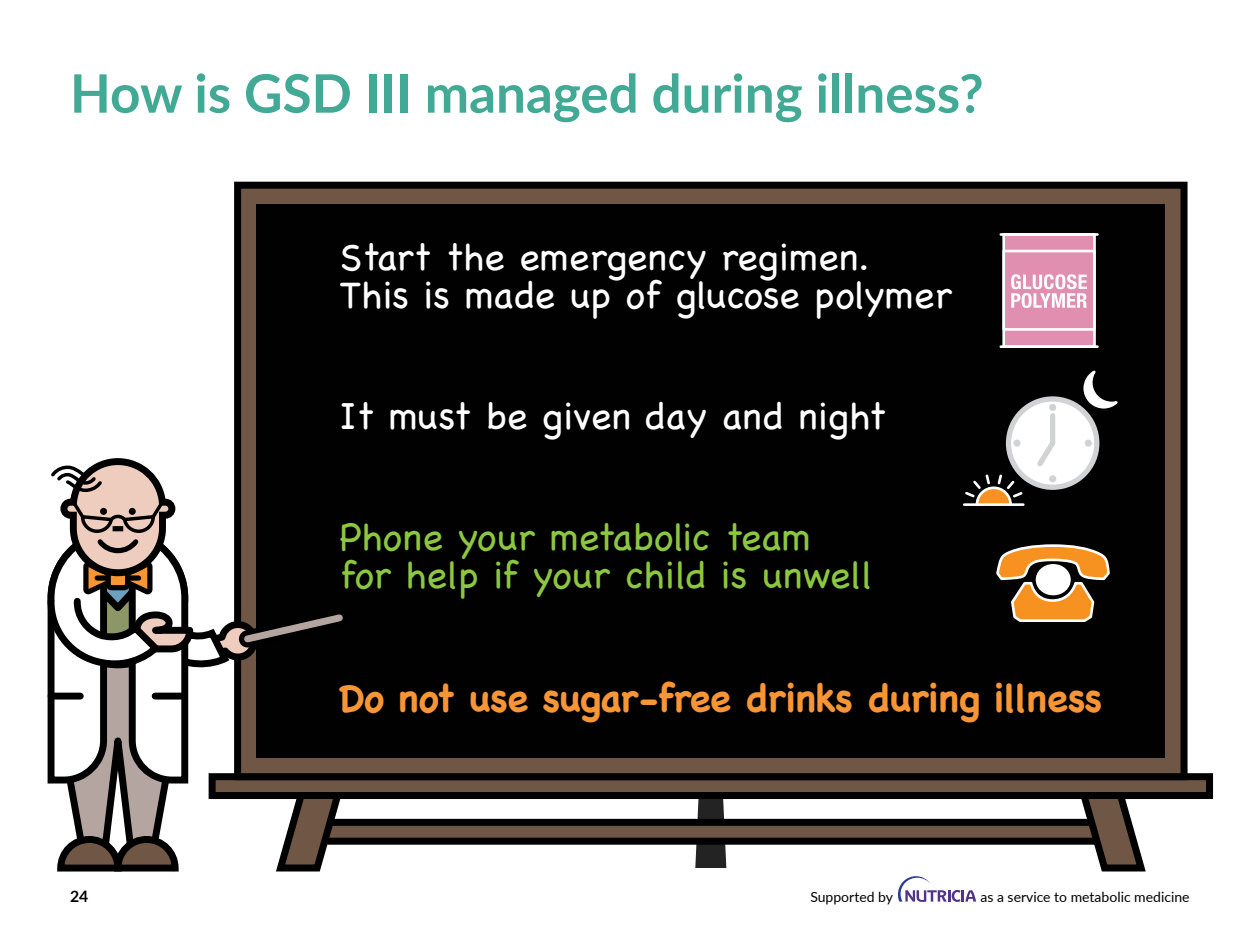
<style>
.page{position:relative;width:1260px;height:945px;background:#fff}
.page>*{position:absolute;margin:0;border:0;box-sizing:border-box;transform-origin:0 0}
.t1{font:700 53.02px "Lato";color:#42a995}
.t2{font:300 38.5px/38.5px "Chalkboard SE";color:#fff}
.t3{font:300 38.5px/38.5px "Chalkboard SE";color:#8cc740}
.t4{font:700 38.5px "Chalkboard SE";letter-spacing:-.02em;color:#f89534}
.t5{font:700 15.75px "Lato";color:#000}
.t6{font:14px "Lato";color:#000}
</style>
<div class="page">
<svg style="left:695px;top:799px;width:31px;height:69px"></svg>
<div style="left:212px;top:777px;width:998px;height:19px;background:#705645"></div>
<div style="left:209px;top:773px;width:1004px;height:26px;border:7px solid #010101"></div>
<div style="left:238px;top:185px;width:946px;height:592px;background:#705645"></div>
<div style="left:234px;top:182px;width:954px;height:598px;border:7px solid #010101"></div>
<div style="left:256px;top:204px;width:909px;height:554px;background:#010101"></div>
<div style="left:309px;top:822px;width:804px;height:19px;background:#705645"></div>
<div style="left:306px;top:819px;width:810px;height:26px;border:7px solid #010101"></div>
<svg style="left:1075px;top:791px;width:75px;height:81px"></svg>
<div style="left:1004px;top:234px;width:91px;height:113px;background:#e08fb1"></div>
<div style="left:1002px;top:233px;width:94px;height:115px;border:3px solid #fff"></div>
<hr style="left:1001px;top:233px;width:96px;height:3px;background:#fff">
<div style="left:1002px;top:250px;width:94px;height:81px;border:3px solid #fff"></div>
<svg style="left:1011px;top:274px;width:76px;height:34px"></svg>
<hr style="left:1001px;top:345px;width:96px;height:3px;background:#fff">
<div style="left:1009px;top:399px;width:88px;height:88px;background:#fff;border-radius:50%"></div>
<div style="left:1006px;top:396px;width:93px;height:94px;border:5px solid #d1d2d4;border-radius:50%"></div>
<div style="left:1049px;top:404px;width:7px;height:7px;background:#d1d2d4;border-radius:50%"></div>
<div style="left:1085px;top:440px;width:7px;height:7px;background:#d1d2d4;border-radius:50%"></div>
<div style="left:1049px;top:475px;width:7px;height:7px;background:#d1d2d4;border-radius:50%"></div>
<div style="left:1013px;top:440px;width:8px;height:7px;background:#d1d2d4;border-radius:50%"></div>
<svg style="left:1037px;top:410px;width:19px;height:57px"></svg>
<svg style="left:1082px;top:370px;width:36px;height:40px"></svg>
<svg style="left:963px;top:473px;width:62px;height:33px"></svg>
<svg style="left:996px;top:544px;width:114px;height:78px"></svg>
<div style="left:1036px;top:564px;width:35px;height:31px;border:3px solid #fff;border-radius:50%"></div>
<div style="left:1037px;top:565px;width:32px;height:29px;background:#fff;border-radius:50%"></div>
<svg style="left:47px;top:455px;width:303px;height:417px"></svg>
<div style="left:155px;top:693px;width:29px;height:7px;background:#000"></div>
<div style="left:51px;top:693px;width:29px;height:7px;background:#000"></div>
<svg style="left:898px;top:876px;width:78px;height:26px"></svg>
<h1 class="t1" style="left:70px;top:54px;width:915px">How is GSD III managed during illness?</h1>
<p class="t2" style="left:340px;top:235px;width:614px">Start the emergency regimen.<br>This is made up of glucose polymer</p>
<p class="t2" style="left:340px;top:394px;width:548px">It must be given day and night</p>
<p class="t3" style="left:340px;top:515px;width:535px">Phone your metabolic team<br>for help if your child is unwell</p>
<p class="t4" style="left:340px;top:675px;width:764px">Do not use sugar-free drinks during illness</p>
<p class="t5" style="left:70px;top:884px;width:20px">24</p>
<p class="t6" style="left:810px;top:887px;width:84px">Supported by</p>
<p class="t6" style="left:980px;top:887px;width:211px">as a service to metabolic medicine</p>
</div>
